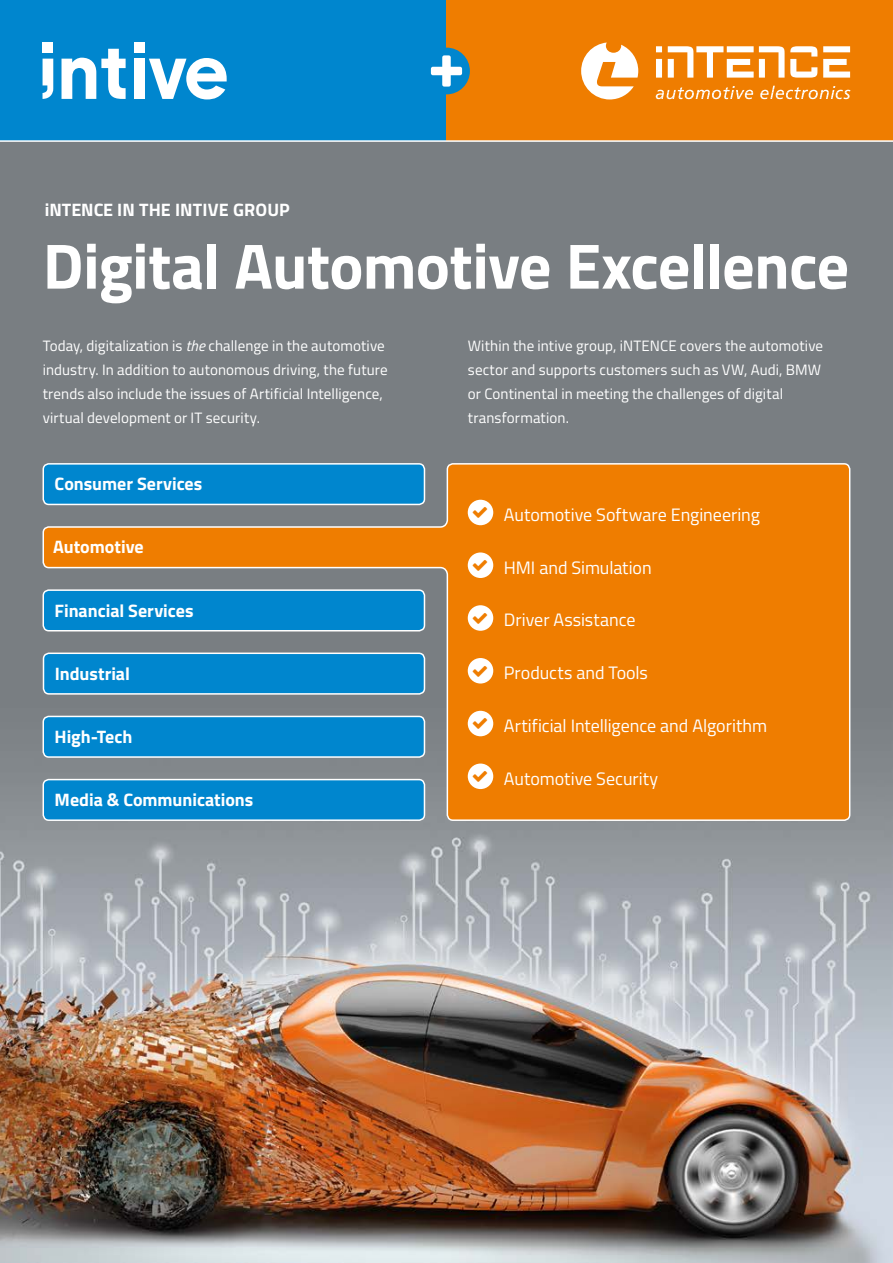
<style>
.page{position:relative;width:893px;height:1263px;background:#fff}
.page>*{position:absolute;margin:0;border:0;box-sizing:border-box;transform-origin:0 0}
.t1{font:700 64.2px "Titillium Web";letter-spacing:-.01em;color:#fff}
.t2{font:18px "Titillium Web";color:#fff}
.t3{font:700 18px "Titillium Web";color:#fff}
.t4{font:15px/24px "Titillium Web";letter-spacing:.005em;color:#fff}
.s1{font-style:italic}
</style>
<div class="page">
<img style="left:0;top:142px;width:893px;height:1121px">
<svg style="left:42px;top:462px;width:809px;height:360px;background:#d48024"></svg>
<div style="left:0;top:0;width:446px;height:140px;background:#0086ce"></div>
<div style="left:43px;top:43px;width:10px;height:10px;background:#fff"></div>
<div style="left:134px;top:43px;width:11px;height:10px;background:#fff"></div>
<svg style="left:43px;top:59px;width:10px;height:40px"></svg>
<svg style="left:62px;top:49px;width:64px;height:50px"></svg>
<div style="left:134px;top:59px;width:11px;height:40px;background:#fff"></div>
<svg style="left:149px;top:58px;width:78px;height:41px"></svg>
<div style="left:446px;top:0;width:447px;height:140px;background:#ef7d00"></div>
<svg style="left:656px;top:46px;width:6px;height:32px"></svg>
<svg style="left:668px;top:46px;width:149px;height:32px"></svg>
<svg style="left:823px;top:46px;width:27px;height:32px"></svg>
<svg style="left:581px;top:43px;width:57px;height:56px"></svg>
<svg style="left:656px;top:86px;width:194px;height:13px"></svg>
<div style="left:423px;top:48px;width:47px;height:46px;background:#0086ce;border-radius:50%"></div>
<svg style="left:431px;top:55px;width:31px;height:32px"></svg>
<div style="left:43px;top:590px;width:381px;height:41px;background:#0086ce;border-radius:6px"></div>
<div style="left:43px;top:589px;width:382px;height:42px;border:2px solid #fff;border-radius:6px"></div>
<div style="left:43px;top:779px;width:381px;height:41px;background:#0086ce;border-radius:6px"></div>
<div style="left:43px;top:779px;width:382px;height:42px;border:2px solid #fff;border-radius:6px"></div>
<div style="left:43px;top:464px;width:381px;height:40px;background:#0086ce;border-radius:6px"></div>
<div style="left:43px;top:463px;width:382px;height:42px;border:2px solid #fff;border-radius:6px"></div>
<div style="left:43px;top:653px;width:381px;height:41px;background:#0086ce;border-radius:6px"></div>
<div style="left:43px;top:652px;width:382px;height:43px;border:2px solid #fff;border-radius:6px"></div>
<div style="left:43px;top:716px;width:381px;height:41px;background:#0086ce;border-radius:6px"></div>
<div style="left:43px;top:716px;width:382px;height:42px;border:2px solid #fff;border-radius:6px"></div>
<div style="left:468px;top:500px;width:25px;height:25px;background:#fff;border-radius:50%"></div>
<div style="left:468px;top:552px;width:25px;height:26px;background:#fff;border-radius:50%"></div>
<div style="left:468px;top:605px;width:25px;height:26px;background:#fff;border-radius:50%"></div>
<div style="left:468px;top:658px;width:25px;height:25px;background:#fff;border-radius:50%"></div>
<div style="left:468px;top:711px;width:25px;height:25px;background:#fff;border-radius:50%"></div>
<div style="left:468px;top:763px;width:25px;height:26px;background:#fff;border-radius:50%"></div>
<p class="t3" style="left:45px;top:196px;width:246px">iNTENCE IN THE INTIVE GROUP</p>
<h1 class="t1" style="left:43px;top:217px;width:808px">Digital Automotive Excellence</h1>
<p class="t4" style="left:43px;top:333px;width:347px">Today, digitalization is <span class="s1">the</span> challenge in the automotive industry. In addition to autonomous driving, the future trends also include the issues of Artificial Intelligence, virtual development or IT security.</p>
<p class="t4" style="left:468px;top:333px;width:357px">Within the intive group, iNTENCE covers the automotive sector and supports customers such as VW, Audi, BMW or Continental in meeting the challenges of digital transformation.</p>
<p class="t3" style="left:55px;top:470px;width:149px">Consumer Services</p>
<p class="t3" style="left:53px;top:533px;width:92px">Automotive</p>
<p class="t3" style="left:55px;top:596px;width:140px">Financial Services</p>
<p class="t3" style="left:55px;top:660px;width:77px">Industrial</p>
<p class="t3" style="left:55px;top:723px;width:79px">High-Tech</p>
<p class="t3" style="left:55px;top:786px;width:200px">Media &amp; Communications</p>
<p class="t2" style="left:504px;top:501px;width:257px">Automotive Software Engineering</p>
<p class="t2" style="left:504px;top:554px;width:149px">HMI and Simulation</p>
<p class="t2" style="left:504px;top:607px;width:133px">Driver Assistance</p>
<p class="t2" style="left:504px;top:659px;width:146px">Products and Tools</p>
<p class="t2" style="left:504px;top:712px;width:265px">Artificial Intelligence and Algorithm</p>
<p class="t2" style="left:504px;top:765px;width:156px">Automotive Security</p>
</div>
